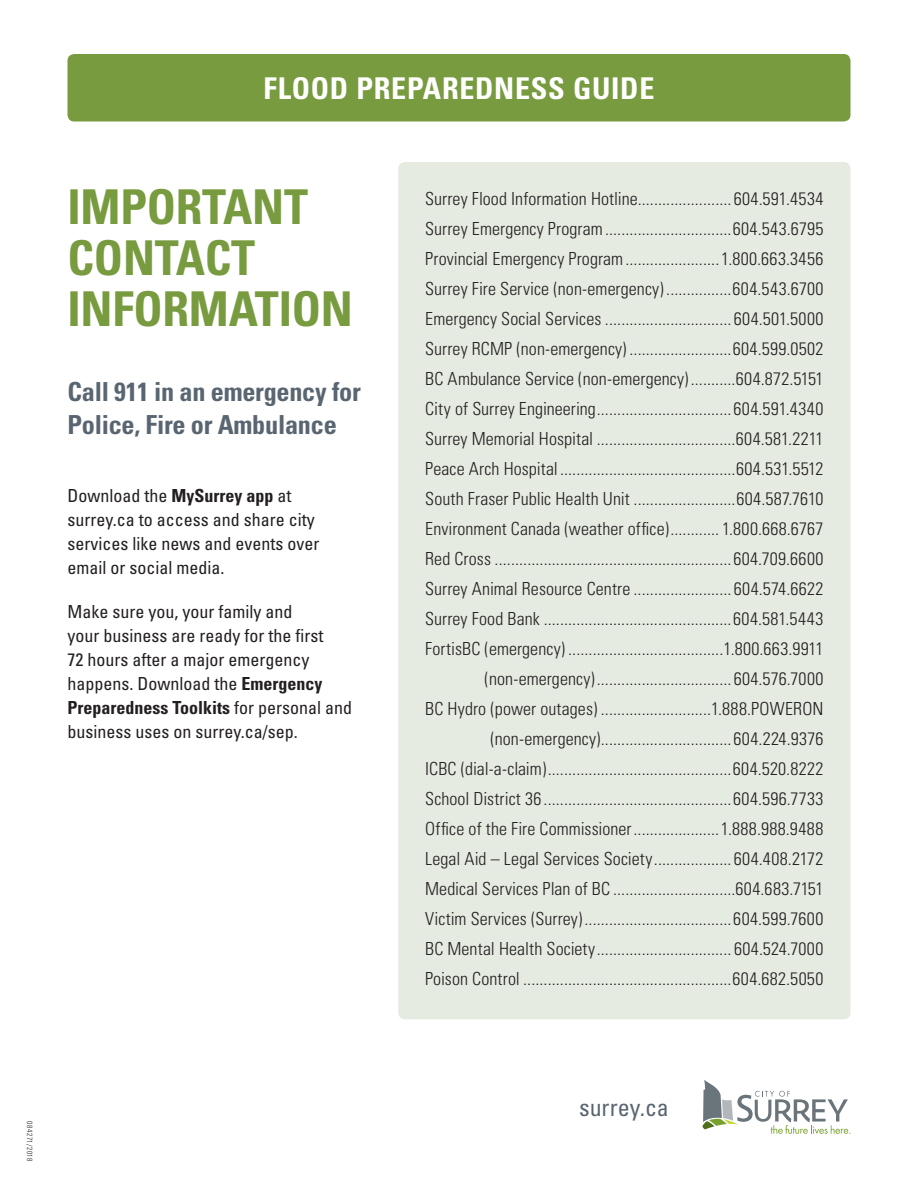
<style>
.page{position:relative;width:918px;height:1188px;background:#fff}
.page>*{position:absolute;margin:0;border:0;box-sizing:border-box;transform-origin:0 0}
.t1{font:700 condensed 48px/51px "Univers";letter-spacing:-.005em;color:#779b3e}
.t2{font:700 condensed 30px "Univers";letter-spacing:.025em;color:#fff}
.t3{font:700 condensed 26.25px/33px "Univers";letter-spacing:-.01em;color:#596671}
.t4{font:condensed 24px "Univers";color:#596671}
.t5{font:300 condensed 18px/30px "Univers";letter-spacing:.005em;color:#231f20;text-align:right}
.t6{font:condensed 18px/24px "Univers";color:#231f20}
.t7{font:300 condensed 7.5px "Univers";letter-spacing:.055em;color:#231f20}
.s1{font-weight:700}
</style>
<div class="page">
<div style="left:68px;top:54px;width:782px;height:67px;background:#779b3e;border-radius:7px"></div>
<svg style="left:703px;top:1080px;width:147px;height:54px"></svg>
<div style="left:398px;top:162px;width:452px;height:857px;background:#e5ebe1;border-radius:7px"></div>
<h2 class="t2" style="left:264px;top:70px;width:392px">FLOOD PREPAREDNESS GUIDE</h2>
<h1 class="t1" style="left:68px;top:181px;width:287px">IMPORTANT<br>CONTACT<br>INFORMATION</h1>
<h3 class="t3" style="left:68px;top:375px;width:295px">Call 911 in an emergency for<br>Police, Fire or Ambulance</h3>
<p class="t6" style="left:68px;top:483px;width:253px">Download the <span class="s1">MySurrey app</span> at surrey.ca to access and share city services like news and events over email or social media.</p>
<p class="t6" style="left:68px;top:599px;width:286px">Make sure you, your family and<br>your business are ready for the first<br>72 hours after a major emergency happens. Download the <span class="s1">Emergency Preparedness Toolkits</span> for personal and business uses on surrey.ca/sep.</p>
<p class="t5" style="left:425px;top:184px;width:400px">Surrey Flood Information Hotline....................... 604.591.4534<br>Surrey Emergency Program...............................604.543.6795<br>Provincial Emergency Program.......................1.800.663.3456<br>Surrey Fire Service (non-emergency) ................604.543.6700<br>Emergency Social Services ............................... 604.501.5000<br>Surrey RCMP (non-emergency) .........................604.599.0502<br>BC Ambulance Service (non-emergency) ...........604.872.5151<br>City of Surrey Engineering.................................604.591.4340<br>Surrey Memorial Hospital ..................................604.581.2211<br>Peace Arch Hospital...........................................604.531.5512<br>South Fraser Public Health Unit .........................604.587.7610<br>Environment Canada (weather office)............ 1.800.668.6767<br>Red Cross ..........................................................604.709.6600<br>Surrey Animal Resource Centre ........................ 604.574.6622<br>Surrey Food Bank ..............................................604.581.5443<br>FortisBC (emergency) ......................................1.800.663.9911 (non-emergency)................................. 604.576.7000<br>BC Hydro (power outages) ...........................1.888.POWERON (non-emergency)................................604.224.9376<br>ICBC (dial-a-claim).............................................604.520.8222<br>School District 36 ..............................................604.596.7733<br>Office of the Fire Commissioner.....................1.888.988.9488<br>Legal Aid – Legal Services Society................... 604.408.2172<br>Medical Services Plan of BC ..............................604.683.7151<br>Victim Services (Surrey) ....................................604.599.7600<br>BC Mental Health Society................................. 604.524.7000<br>Poison Control ...................................................604.682.5050</p>
<p class="t7" style="left:34px;top:1121px;width:41px;rotate:90deg">084271/2018</p>
<h3 class="t4" style="left:579px;top:1092px;width:91px">surrey.ca</h3>
</div>
